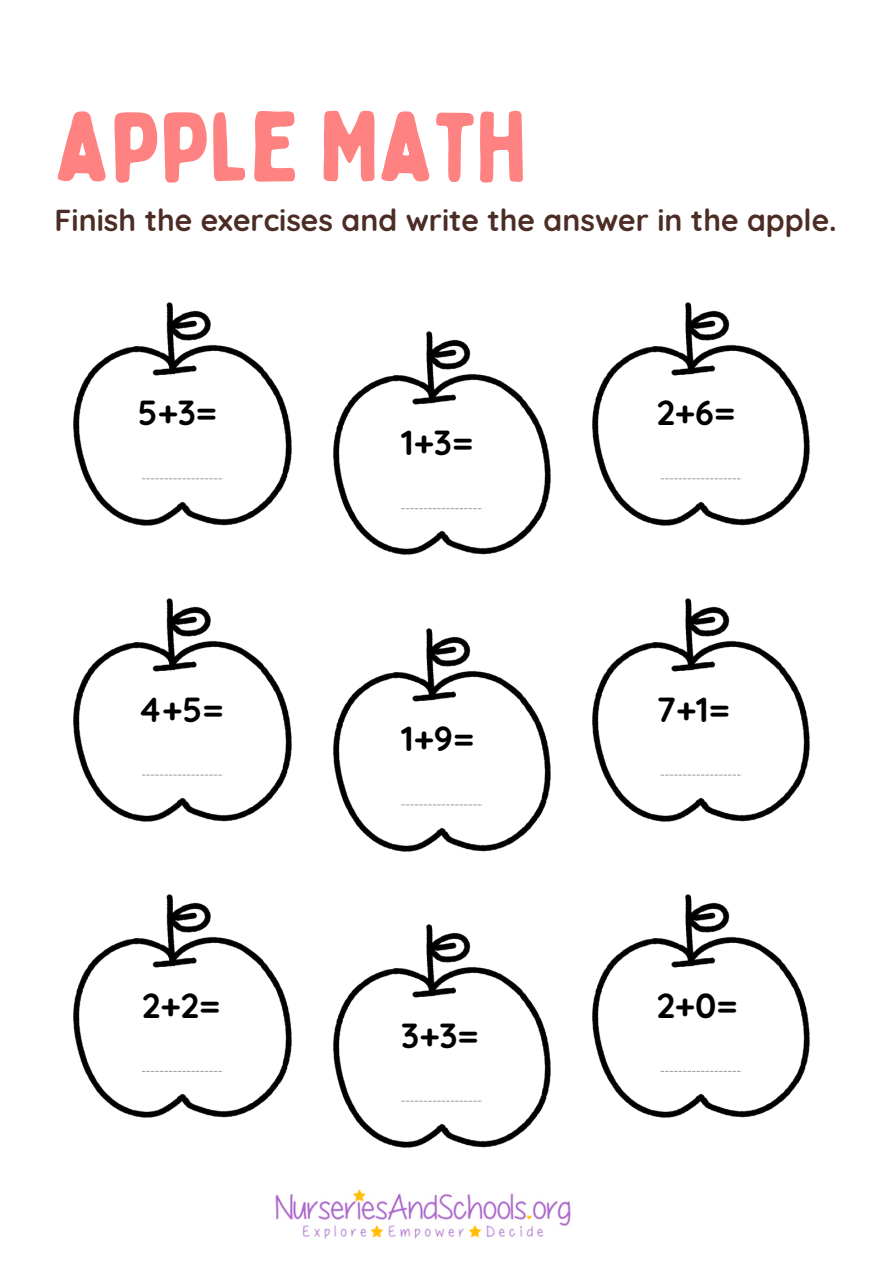
<style>
.page{position:relative;width:894px;height:1264px;background:#fff}
.page>*{position:absolute;margin:0;border:0;box-sizing:border-box;transform-origin:0 0}
.t1{font:98.25px "Bobby Jones Soft";color:#ff8282}
.t2{font:700 34.65px "Quicksand";color:#000}
.t3{font:700 30.15px "Quicksand";color:#4c2d26}
</style>
<div class="page">
<img style="left:74px;top:302px;width:217px;height:223px">
<img style="left:74px;top:598px;width:217px;height:223px">
<img style="left:74px;top:894px;width:217px;height:223px">
<img style="left:333px;top:332px;width:217px;height:223px">
<img style="left:333px;top:628px;width:217px;height:223px">
<img style="left:333px;top:924px;width:217px;height:223px">
<img style="left:592px;top:302px;width:217px;height:223px">
<img style="left:592px;top:598px;width:217px;height:223px">
<img style="left:592px;top:894px;width:217px;height:223px">
<img style="left:275px;top:1189px;width:296px;height:50px">
<h1 class="t1" style="left:56px;top:86px;width:473px">APPLE MATH</h1>
<p class="t3" style="left:55px;top:201px;width:783px">Finish the exercises and write the answer in the apple.</p>
<p class="t2" style="left:138px;top:390px;width:81px">5+3=</p>
<p class="t2" style="left:656px;top:390px;width:81px">2+6=</p>
<p class="t2" style="left:401px;top:420px;width:74px">1+3=</p>
<p class="t2" style="left:138px;top:687px;width:88px">4+5=</p>
<p class="t2" style="left:656px;top:687px;width:75px">7+1=</p>
<p class="t2" style="left:401px;top:716px;width:75px">1+9=</p>
<p class="t2" style="left:142px;top:983px;width:80px">2+2=</p>
<p class="t2" style="left:656px;top:983px;width:83px">2+0=</p>
<p class="t2" style="left:401px;top:1013px;width:79px">3+3=</p>
</div>
